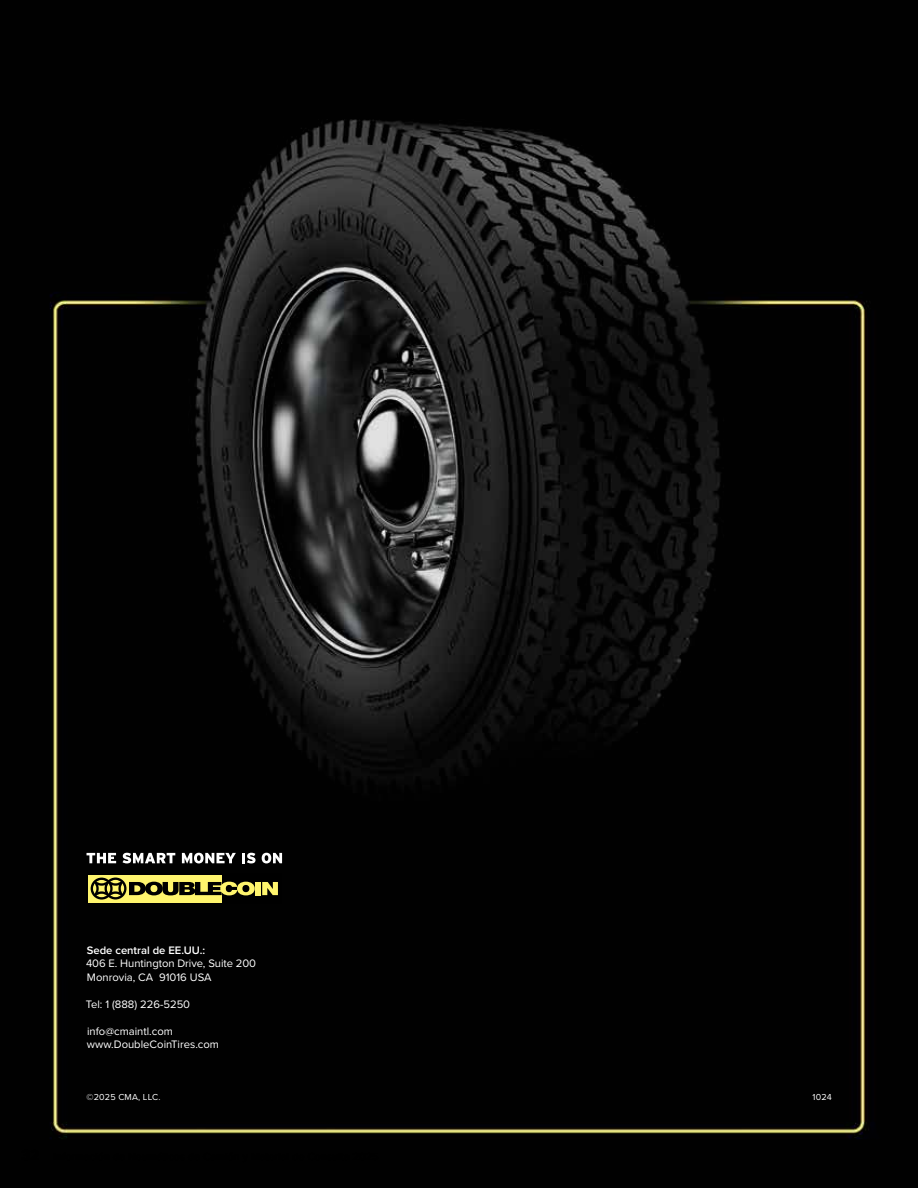
<style>
.page{position:relative;width:918px;height:1188px;background:#fff}
.page>*{position:absolute;margin:0;border:0;box-sizing:border-box;transform-origin:0 0}
.t1{font:11.25px/13.5px "Proxima Nova";color:#fff}
.t2{font:600 11.25px "Proxima Nova";color:#fff}
.t3{font:9px "Proxima Nova";letter-spacing:.02em;color:#fff}
</style>
<div class="page">
<img style="left:0;top:0;width:918px;height:1188px">
<svg style="left:87px;top:853px;width:29px;height:10px"></svg>
<svg style="left:122px;top:853px;width:53px;height:11px"></svg>
<svg style="left:182px;top:853px;width:54px;height:11px"></svg>
<svg style="left:242px;top:853px;width:14px;height:10px"></svg>
<svg style="left:262px;top:853px;width:20px;height:10px"></svg>
<svg style="left:87px;top:873px;width:195px;height:31px"></svg>
<div style="left:88px;top:875px;width:133px;height:27px;background:#fff56d"></div>
<div style="left:256px;top:882px;width:5px;height:13px;background:#fff56d"></div>
<svg style="left:262px;top:882px;width:16px;height:13px"></svg>
<svg style="left:91px;top:878px;width:164px;height:22px"></svg>
<p class="t2" style="left:87px;top:942px;width:120px">Sede central de EE.UU.:</p>
<p class="t1" style="left:86px;top:956px;width:172px">406 E. Huntington Drive, Suite 200<br>Monrovia, CA 91016 USA</p>
<p class="t1" style="left:86px;top:997px;width:106px">Tel: 1 (888) 226-5250</p>
<p class="t1" style="left:87px;top:1024px;width:134px">info@cmaintl.com www.DoubleCoinTires.com</p>
<p class="t3" style="left:87px;top:1090px;width:75px">©2025 CMA, LLC.</p>
<p class="t3" style="left:813px;top:1090px;width:21px">1024</p>
</div>
